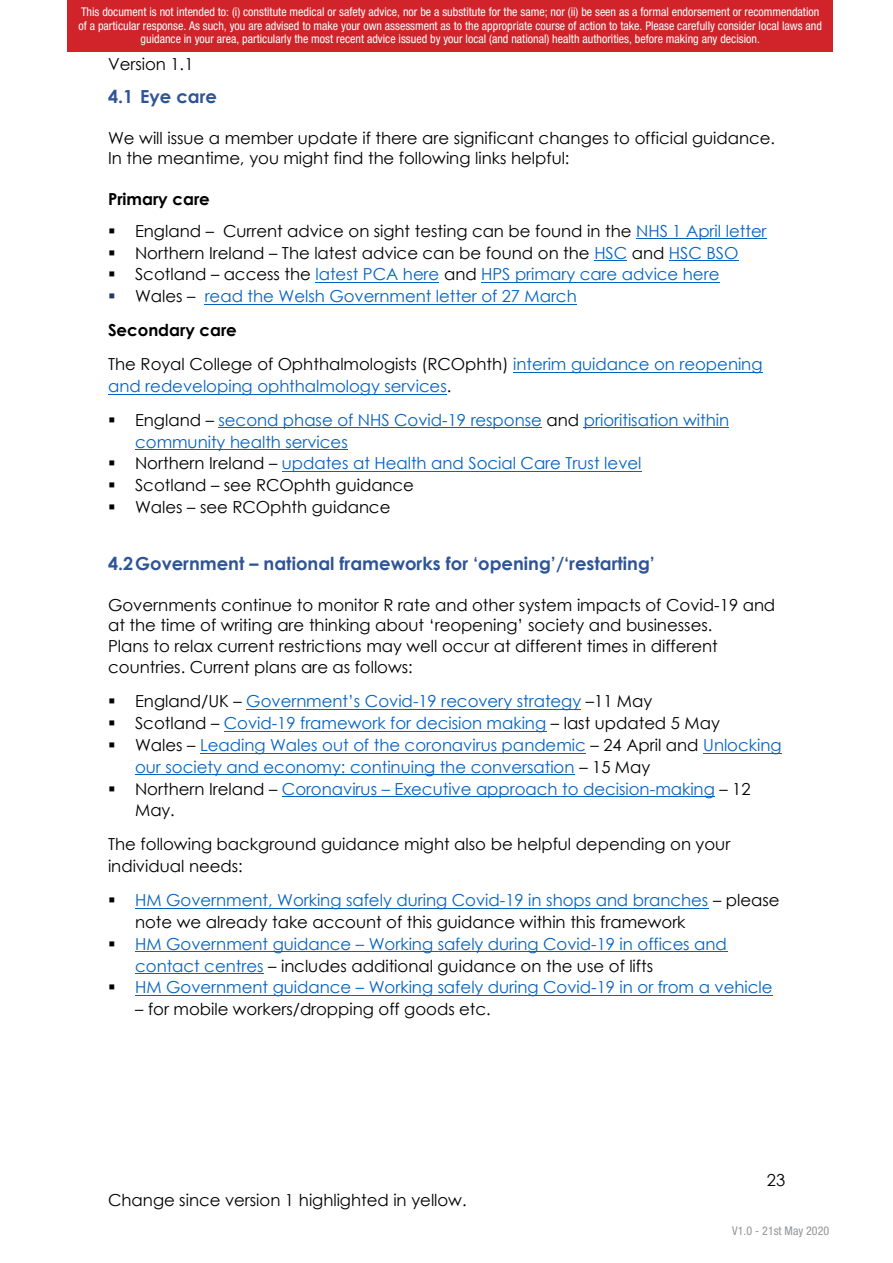
<style>
.page{position:relative;width:893px;height:1263px;background:#fff}
.page>*{position:absolute;margin:0;border:0;box-sizing:border-box;transform-origin:0 0}
.t1{font:700 18px "Century Gothic";color:#2f5496}
.t2{font:16.5px/33.8px "Century Gothic";color:#0563c1}
.t3{font:16.5px/20.2px "Century Gothic";color:#000}
.t4{font:700 16.5px "Century Gothic";color:#000}
.t5{font:condensed 12px/13.5px "Helvetica Neue LT Pro";color:#fff;text-align:center}
.t6{font:condensed 12px "Helvetica Neue LT Pro";color:#939598}
.s1{color:#0563c1}
.s2{color:#000}
.s3{color:#1f3864}
.s4{font-weight:700;color:#000}
</style>
<div class="page">
<hr style="left:636px;top:238px;width:130px;height:1px;background:#0563c1">
<hr style="left:594px;top:260px;width:33px;height:1px;background:#0563c1">
<hr style="left:669px;top:260px;width:70px;height:1px;background:#0563c1">
<hr style="left:316px;top:282px;width:123px;height:1px;background:#0563c1">
<hr style="left:481px;top:282px;width:238px;height:1px;background:#0563c1">
<hr style="left:205px;top:304px;width:372px;height:1px;background:#0563c1">
<hr style="left:513px;top:372px;width:249px;height:1px;background:#0563c1">
<hr style="left:108px;top:394px;width:339px;height:1px;background:#0563c1">
<hr style="left:219px;top:427px;width:323px;height:1px;background:#0563c1">
<hr style="left:584px;top:427px;width:145px;height:1px;background:#0563c1">
<hr style="left:135px;top:449px;width:213px;height:1px;background:#0563c1">
<hr style="left:282px;top:471px;width:359px;height:1px;background:#0563c1">
<hr style="left:246px;top:709px;width:335px;height:1px;background:#0563c1">
<hr style="left:224px;top:731px;width:322px;height:1px;background:#0563c1">
<hr style="left:200px;top:752px;width:386px;height:1px;background:#0563c1">
<hr style="left:703px;top:752px;width:78px;height:1px;background:#0563c1">
<hr style="left:135px;top:774px;width:440px;height:1px;background:#0563c1">
<hr style="left:282px;top:796px;width:433px;height:1px;background:#0563c1">
<hr style="left:135px;top:907px;width:573px;height:1px;background:#0563c1">
<hr style="left:135px;top:951px;width:592px;height:1px;background:#0563c1">
<hr style="left:135px;top:973px;width:129px;height:1px;background:#0563c1">
<hr style="left:135px;top:995px;width:638px;height:1px;background:#0563c1">
<div style="left:68px;top:0;width:765px;height:51px;background:#d1232a"></div>
<p class="t5" style="left:79px;top:5px;width:745px">This document is not intended to: (i) constitute medical or safety advice, nor be a substitute for the same; nor (ii) be seen as a formal endorsement or recommendation of a particular response. As such, you are advised to make your own assessment as to the appropriate course of action to take. Please carefully consider local laws and guidance in your area, particularly the most recent advice issued by your local (and national) health authorities, before making any decision.</p>
<p class="t3" style="left:108px;top:53px;width:87px">Version 1.1</p>
<p class="t1" style="left:108px;top:83px;width:111px">4.1 Eye care</p>
<p class="t3" style="left:108px;top:127px;width:669px">We will issue a member update if there are significant changes to official guidance.<br>In the meantime, you might find the following links helpful:</p>
<p class="t4" style="left:108px;top:186px;width:103px">Primary care</p>
<p class="t3" style="left:108px;top:221px;width:660px">▪ England – Current advice on sight testing can be found in the <span class="s1">NHS 1 April letter</span></p>
<p class="t3" style="left:108px;top:242px;width:632px">▪ Northern Ireland – The latest advice can be found on the <span class="s1">HSC</span> and <span class="s1">HSC BSO</span></p>
<p class="t2" style="left:108px;top:257px;width:613px"><span class="s2">▪ Scotland – access the</span> latest PCA here <span class="s2">and</span> HPS primary care advice here</p>
<p class="t2" style="left:108px;top:279px;width:656px"><span class="s3">▪</span> <span class="s2">Wales –</span> read the Welsh Government letter of 27 March<br><span class="s4">Secondary care<br></span><span class="s2">The Royal College of Ophthalmologists (RCOphth)</span> interim guidance on reopening</p>
<p class="t2" style="left:108px;top:369px;width:345px">and redeveloping ophthalmology services<span class="s2">.</span></p>
<p class="t2" style="left:135px;top:409px;width:596px;line-height:21.8px;text-indent:-27px"><span class="s2">▪ England –</span> second phase of NHS Covid-19 response <span class="s2">and</span> prioritisation within community health services</p>
<p class="t2" style="left:108px;top:446px;width:535px"><span class="s2">▪ Northern Ireland –</span> updates at Health and Social Care Trust level</p>
<p class="t3" style="left:108px;top:475px;width:307px">▪ Scotland – see RCOphth guidance</p>
<p class="t3" style="left:108px;top:497px;width:284px">▪ Wales – see RCOphth guidance</p>
<p class="t1" style="left:108px;top:550px;width:548px">4.2Government – national frameworks for ‘opening’/‘restarting’</p>
<p class="t3" style="left:108px;top:595px;width:669px">Governments continue to monitor R rate and other system impacts of Covid-19 and at the time of writing are thinking about ‘reopening’ society and businesses.<br>Plans to relax current restrictions may well occur at different times in different</p>
<p class="t3" style="left:108px;top:657px;width:306px">countries. Current plans are as follows:</p>
<p class="t2" style="left:108px;top:684px;width:546px"><span class="s2">▪ England/UK –</span> Government’s Covid-19 recovery strategy <span class="s2">–11 May</span></p>
<p class="t2" style="left:108px;top:706px;width:613px"><span class="s2">▪ Scotland –</span> Covid-19 framework for decision making <span class="s2">– last updated 5 May</span></p>
<p class="t2" style="left:135px;top:734px;width:648px;line-height:21.8px;text-indent:-27px"><span class="s2">▪ Wales –</span> Leading Wales out of the coronavirus pandemic <span class="s2">– 24 April and</span> Unlocking our society and economy: continuing the conversation <span class="s2">– 15 May</span></p>
<p class="t2" style="left:135px;top:777px;width:617px;line-height:21.9px;text-indent:-27px"><span class="s2">▪ Northern Ireland –</span> Coronavirus – Executive approach to decision-making <span class="s2">– 12<br>May.</span></p>
<p class="t3" style="left:108px;top:833px;width:624px;line-height:21.8px">The following background guidance might also be helpful depending on your individual needs:</p>
<p class="t3" style="left:135px;top:889px;width:646px;line-height:21.8px;text-indent:-27px">▪ <span class="s1">HM Government, Working safely during Covid-19 in shops and branches</span> – please note we already take account of this guidance within this framework</p>
<p class="t2" style="left:135px;top:932px;width:593px;line-height:21.9px;text-indent:-27px"><span class="s2">▪</span> HM Government guidance – Working safely during Covid-19 in offices and contact centres <span class="s2">– includes additional guidance on the use of lifts</span></p>
<p class="t2" style="left:108px;top:970px;width:666px"><span class="s2">▪</span> HM Government guidance – Working safely during Covid-19 in or from a vehicle</p>
<p class="t3" style="left:135px;top:999px;width:357px">– for mobile workers/dropping off goods etc.</p>
<p class="t3" style="left:108px;top:1190px;width:360px">Change since version 1 highlighted in yellow.</p>
<p class="t3" style="left:767px;top:1170px;width:20px">23</p>
<p class="t6" style="left:732px;top:1224px;width:98px">V1.0 - 21st May 2020</p>
</div>
